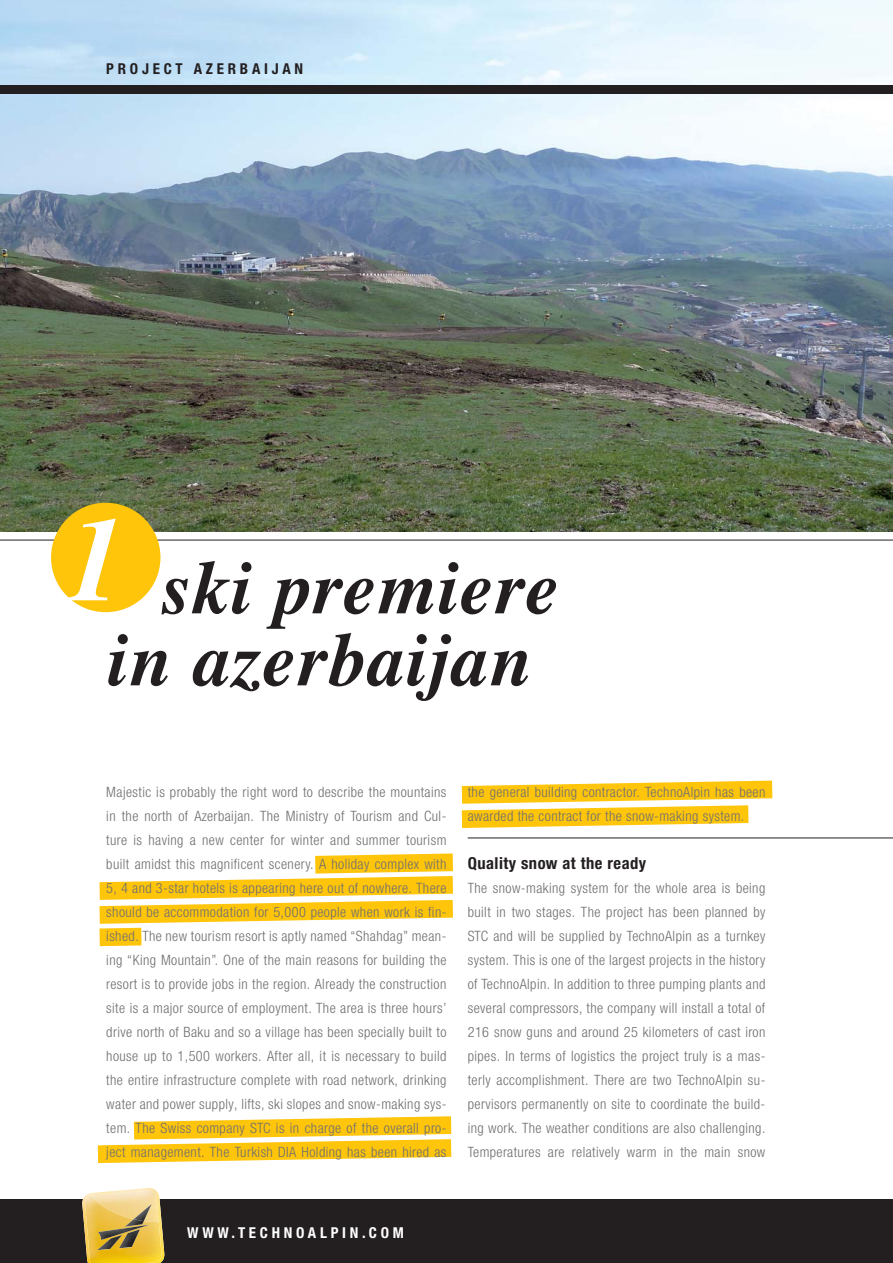
<style>
.page{position:relative;width:893px;height:1263px;background:#fff}
.page>*{position:absolute;margin:0;border:0;box-sizing:border-box;transform-origin:0 0}
.t1{font:italic 700 120px "Times";color:#fff}
.t2{font:italic 700 75px/72px "Times";letter-spacing:.02em;color:#231f20}
.t3{font:700 condensed 16.5px "Helvetica Neue LTW1 G";letter-spacing:.03em;color:#231f20}
.t4{font:700 condensed 15px "Helvetica Neue LT Std";letter-spacing:.25em;color:#fff}
.t5{font:700 condensed 15px "Helvetica Neue LT Std";letter-spacing:.25em;color:#231f20}
.t6{font:300 condensed 14.25px/24px "Helvetica Neue LTW1 G";letter-spacing:.03em;color:#6d6e70;text-align:justify}
</style>
<div class="page">
<img style="left:0;top:0;width:893px;height:531px">
<hr style="left:0;top:540px;width:893px;height:1px;background:#231f20">
<div style="left:51px;top:503px;width:109px;height:109px;background:#ffc50b;border-radius:50%"></div>
<svg style="left:98px;top:1116px;width:353px;height:47px"></svg>
<svg style="left:462px;top:781px;width:310px;height:47px"></svg>
<svg style="left:99px;top:853px;width:354px;height:93px"></svg>
<hr style="left:468px;top:838px;width:425px;height:1px;background:#231f20">
<div style="left:0;top:1199px;width:893px;height:64px;background:#231f20"></div>
<div style="left:0;top:85px;width:893px;height:9px;background:#231f20"></div>
<svg style="left:82px;top:1188px;width:83px;height:75px"></svg>
<img style="left:134px;top:1204px;width:18px;height:17px">
<p class="t5" style="left:106px;top:64px;width:198px">PROJECT AZERBAIJAN</p>
<h1 class="t1" style="left:65px;top:510px;width:61px">1</h1>
<h2 class="t2" style="left:106px;top:559px;width:453px;text-indent:54px">ski premiere in azerbaijan</h2>
<p class="t6" style="left:106px;top:782px;width:342px">Majestic is probably the right word to describe the mountains in the north of Azerbaijan. The Ministry of Tourism and Cul&shy;ture is having a new center for winter and summer tourism built amidst this magnificent scenery. A holiday complex with 5, 4 and 3-star hotels is appearing here out of nowhere. There should be accommodation for 5,000 people when work is fin&shy;ished. The new tourism resort is aptly named “Shahdag” mean&shy;ing “King Mountain”. One of the main reasons for building the resort is to provide jobs in the region. Already the construction site is a major source of employment. The area is three hours’ drive north of Baku and so a village has been specially built to house up to 1,500 workers. After all, it is necessary to build the entire infrastructure complete with road network, drinking water and power supply, lifts, ski slopes and snow-making sys&shy;tem. The Swiss company STC is in charge of the overall pro&shy;ject management. The Turkish DIA Holding has been hired as</p>
<p class="t6" style="left:468px;top:782px;width:299px">the general building contractor. TechnoAlpin has been awarded the contract for the snow-making system.</p>
<p class="t3" style="left:468px;top:857px;width:180px">Quality snow at the ready</p>
<p class="t6" style="left:468px;top:878px;width:299px">The snow-making system for the whole area is being built in two stages. The project has been planned by STC and will be supplied by TechnoAlpin as a turnkey system. This is one of the largest projects in the history of TechnoAlpin. In addition to three pumping plants and several compressors, the company will install a total of 216 snow guns and around 25 kilometers of cast iron pipes. In terms of logistics the project truly is a mas&shy;terly accomplishment. There are two TechnoAlpin su&shy;pervisors permanently on site to coordinate the build&shy;ing work. The weather conditions are also challenging.<br>Temperatures are relatively warm in the main snow</p>
<p class="t4" style="left:187px;top:1227px;width:218px">WWW.TECHNOALPIN.COM</p>
</div>
